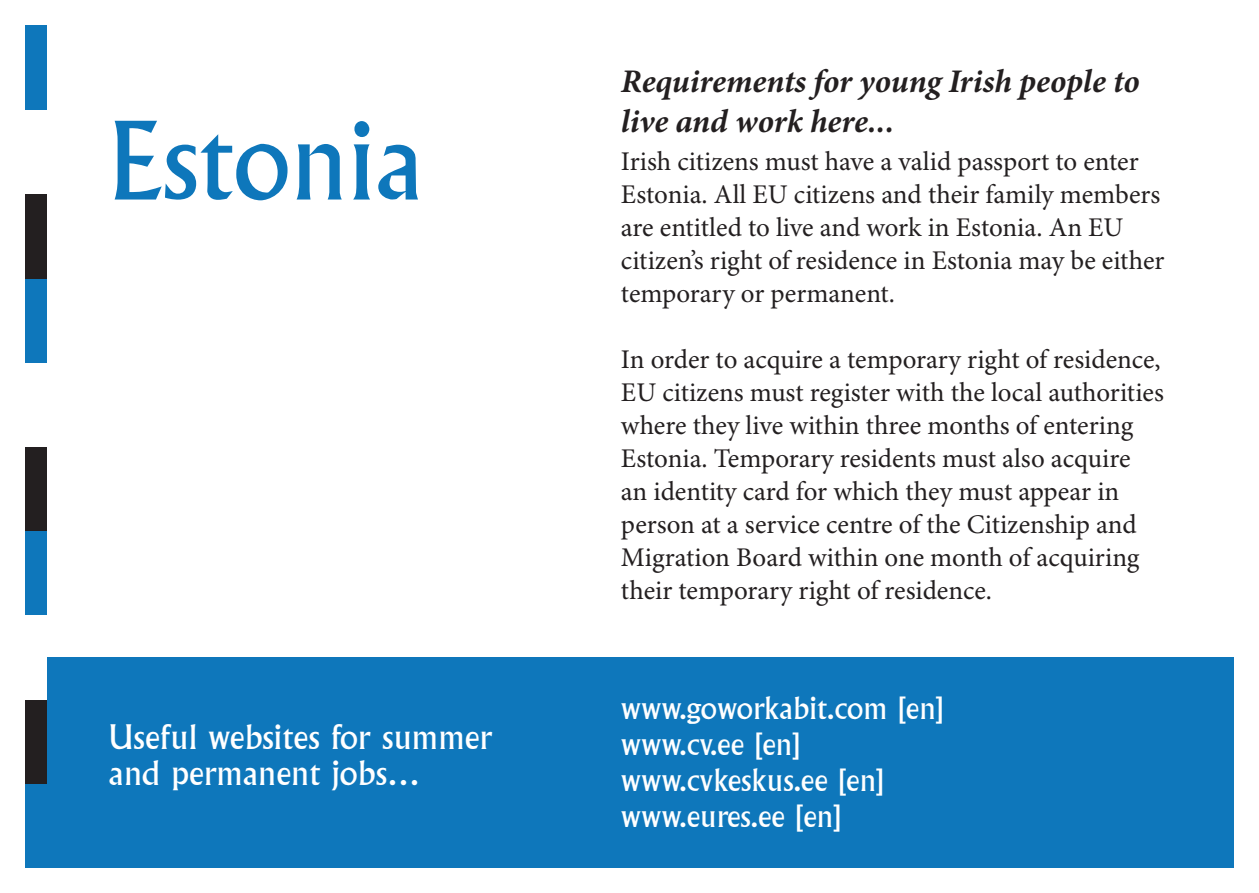
<style>
.page{position:relative;width:1259px;height:893px;background:#fff}
.page>*{position:absolute;margin:0;border:0;box-sizing:border-box;transform-origin:0 0}
.t1{font:105px "Albertus";color:#0e77bb}
.t2{font:italic 700 33px/39.6px "Minion Pro";letter-spacing:-.005em;color:#231f20}
.t3{font:33px/36px "Albertus";color:#fff}
.t4{font:30px/36px "Albertus";color:#fff}
.t5{font:27px/33px "Minion Pro";color:#231f20}
</style>
<div class="page">
<div style="left:47px;top:657px;width:1186px;height:210px;background:#0e77bb"></div>
<div style="left:26px;top:783px;width:21px;height:85px;background:#0e77bb"></div>
<div style="left:26px;top:699px;width:21px;height:84px;background:#231f20"></div>
<div style="left:26px;top:531px;width:21px;height:84px;background:#0e77bb"></div>
<div style="left:26px;top:447px;width:21px;height:84px;background:#231f20"></div>
<div style="left:26px;top:278px;width:21px;height:84px;background:#0e77bb"></div>
<div style="left:26px;top:194px;width:21px;height:84px;background:#231f20"></div>
<div style="left:26px;top:26px;width:21px;height:84px;background:#0e77bb"></div>
<h1 class="t1" style="left:109px;top:100px;width:316px">Estonia</h1>
<p class="t3" style="left:109px;top:720px;width:386px">Useful websites for summer and permanent jobs…</p>
<p class="t2" style="left:621px;top:63px;width:520px">Requirements for young Irish people to live and work here...</p>
<p class="t5" style="left:621px;top:146px;width:545px">Irish citizens must have a valid passport to enter Estonia. All EU citizens and their family members are entitled to live and work in Estonia. An EU citizen’s right of residence in Estonia may be either temporary or permanent.</p>
<p class="t5" style="left:621px;top:344px;width:544px">In order to acquire a temporary right of residence, EU citizens must register with the local authorities where they live within three months of entering Estonia. Temporary residents must also acquire<br>an identity card for which they must appear in person at a service centre of the Citizenship and Migration Board within one month of acquiring their temporary right of residence.</p>
<p class="t4" style="left:621px;top:691px;width:325px">www.goworkabit.com [en] www.cv.ee [en] www.cvkeskus.ee [en] www.eures.ee [en]</p>
</div>
